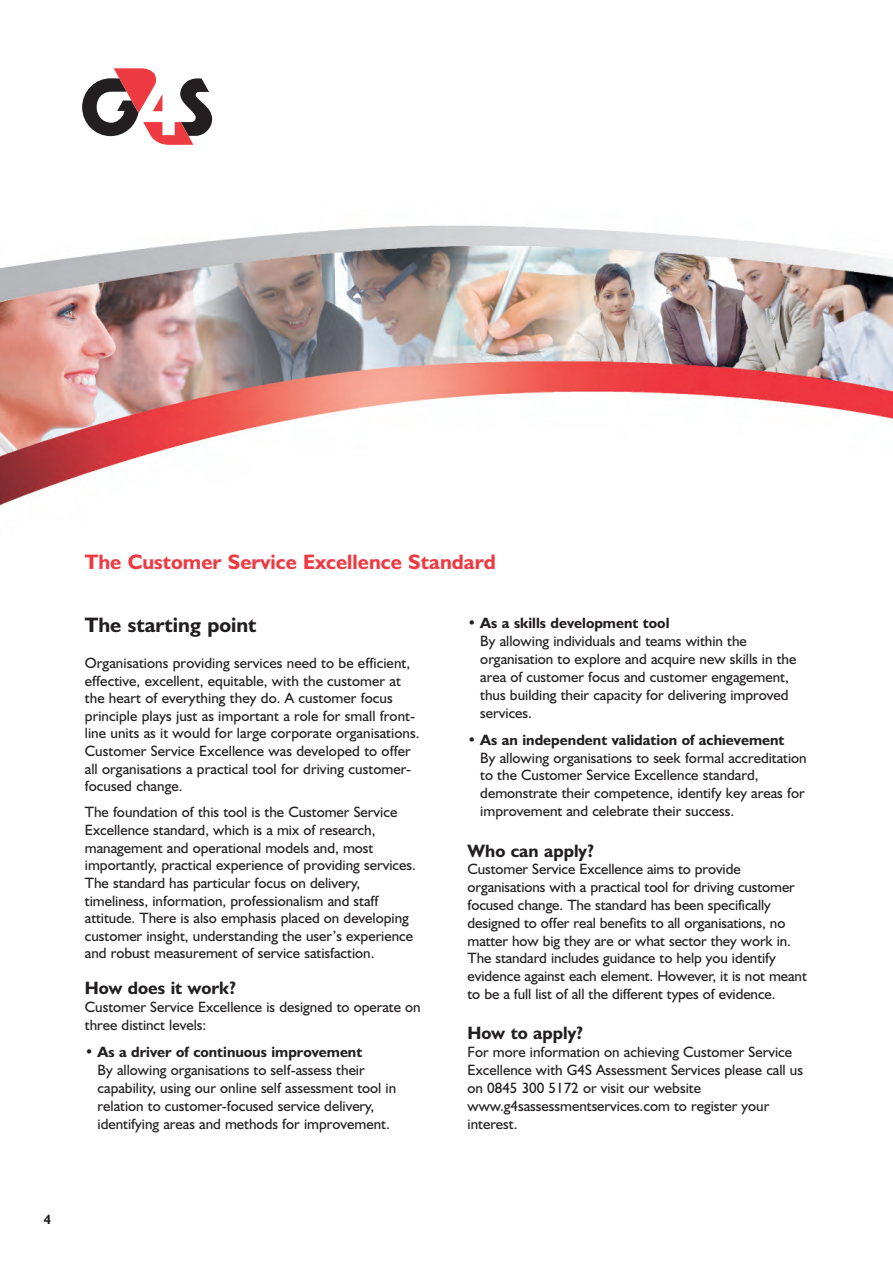
<style>
.page{position:relative;width:893px;height:1263px;background:#fff}
.page>*{position:absolute;margin:0;border:0;box-sizing:border-box;transform-origin:0 0}
.t1{font:700 21px "Humanist 521 BT";color:#ee3a41}
.t2{font:700 21px "Humanist 521 BT";color:#231f20}
.t3{font:700 18px "Humanist 521 BT";color:#231f20}
.t4{font:15px/17.7px "Humanist 521 BT";color:#231f20}
.t5{font:700 15px "Humanist 521 BT";color:#231f20}
.t6{font:700 13.5px "Humanist 521 BT";color:#231f20}
</style>
<div class="page">
<img style="left:0;top:225px;width:893px;height:281px">
<svg style="left:82px;top:68px;width:130px;height:77px"></svg>
<p class="t6" style="left:44px;top:1214px;width:9px">4</p>
<h1 class="t1" style="left:85px;top:554px;width:412px">The Customer Service Excellence Standard</h1>
<h1 class="t2" style="left:85px;top:618px;width:173px">The starting point</h1>
<p class="t4" style="left:85px;top:656px;width:336px">Organisations providing services need to be efficient, effective, excellent, equitable, with the customer at the heart of everything they do. A customer focus principle plays just as important a role for small front&shy;line units as it would for large corporate organisations.<br>Customer Service Excellence was developed to offer all organisations a practical tool for driving customer&shy;focused change.</p>
<p class="t4" style="left:85px;top:805px;width:333px">The foundation of this tool is the Customer Service Excellence standard, which is a mix of research, management and operational models and, most importantly, practical experience of providing services.<br>The standard has particular focus on delivery, timeliness, information, professionalism and staff attitude. There is also emphasis placed on developing customer insight, understanding the user’s experience and robust measurement of service satisfaction.</p>
<p class="t3" style="left:85px;top:982px;width:153px">How does it work?</p>
<p class="t4" style="left:85px;top:1000px;width:337px">Customer Service Excellence is designed to operate on three distinct levels:</p>
<p class="t5" style="left:85px;top:1047px;width:279px">• As a driver of continuous improvement</p>
<p class="t4" style="left:98px;top:1062px;width:300px">By allowing organisations to self-assess their capability, using our online self assessment tool in relation to customer-focused service delivery, identifying areas and methods for improvement.</p>
<p class="t5" style="left:468px;top:618px;width:203px">• As a skills development tool</p>
<p class="t4" style="left:480px;top:634px;width:318px">By allowing individuals and teams within the organisation to explore and acquire new skills in the area of customer focus and customer engagement, thus building their capacity for delivering improved services.</p>
<p class="t5" style="left:468px;top:734px;width:319px">• As an independent validation of achievement</p>
<p class="t4" style="left:480px;top:750px;width:328px">By allowing organisations to seek formal accreditation to the Customer Service Excellence standard, demonstrate their competence, identify key areas for improvement and celebrate their success.</p>
<p class="t3" style="left:468px;top:844px;width:128px">Who can apply?</p>
<p class="t4" style="left:468px;top:862px;width:341px">Customer Service Excellence aims to provide organisations with a practical tool for driving customer focused change. The standard has been specifically designed to offer real benefits to all organisations, no matter how big they are or what sector they work in.<br>The standard includes guidance to help you identify evidence against each element. However, it is not meant to be a full list of all the different types of evidence.</p>
<p class="t3" style="left:468px;top:1027px;width:117px">How to apply?</p>
<p class="t4" style="left:468px;top:1045px;width:337px">For more information on achieving Customer Service Excellence with G4S Assessment Services please call us on 0845 300 5172 or visit our website www.g4sassessmentservices.com to register your interest.</p>
</div>
